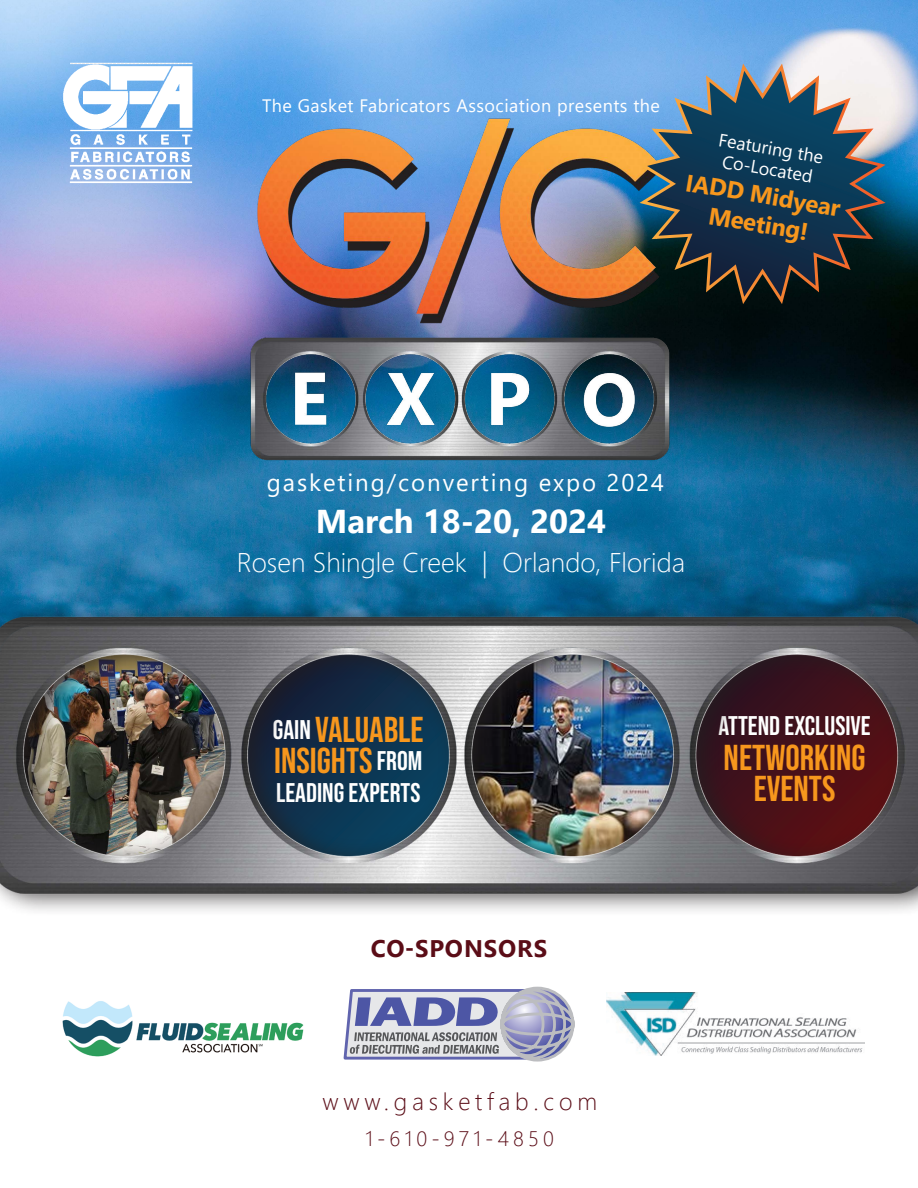
<style>
.page{position:relative;width:918px;height:1188px;background:#fff}
.page>*{position:absolute;margin:0;border:0;box-sizing:border-box;transform-origin:0 0}
.t1{font:36px/31.5px "Bebas Neue";color:#f7971d}
.t2{font:700 33px "Segoe UI";color:#fff}
.t3{font:300 27px "Segoe UI";color:#fff}
.t4{font:27px "Bebas Neue";color:#fff}
.t5{font:24px "Segoe UI";letter-spacing:.08em;color:#fff}
.t6{font:700 24px "Segoe UI";color:#f7971d}
.t7{font:300 24px "Segoe UI";letter-spacing:.2em;color:#5b0d17}
.t8{font:700 24px "Segoe UI";letter-spacing:.035em;color:#5b0d17}
.t9{font:300 21px "Segoe UI";letter-spacing:.2em;color:#5b0d17}
.t10{font:18px "Segoe UI";letter-spacing:.025em;color:#fff}
.s1{font-size:27px;color:#fff}
</style>
<div class="page">
<img style="left:0;top:0;width:918px;height:601px">
<img style="left:240px;top:112px;width:442px;height:372px">
<img style="left:62px;top:1001px;width:242px;height:56px">
<svg style="left:343px;top:986px;width:232px;height:76px;background:#adafc8"></svg>
<img style="left:607px;top:993px;width:258px;height:63px">
<img style="left:54px;top:54px;width:158px;height:153px">
<div style="left:0;top:601px;width:918px;height:316px;background:#231f20;opacity:.75"></div>
<img style="left:0;top:609px;width:918px;height:293px">
<svg style="left:636px;top:60px;width:253px;height:248px;background:#3d5565"></svg>
<p class="t10" style="left:262px;top:89px;width:399px">The Gasket Fabricators Association presents the</p>
<p class="t10" style="left:722px;top:122px;width:107px;rotate:10deg">Featuring the</p>
<p class="t10" style="left:725px;top:144px;width:93px;rotate:10deg">Co-Located</p>
<p class="t6" style="left:690px;top:159px;width:158px;rotate:10deg">IADD Midyear</p>
<p class="t6" style="left:713px;top:192px;width:102px;rotate:10deg">Meeting!</p>
<p class="t5" style="left:267px;top:460px;width:399px">gasketing/converting expo 2024</p>
<p class="t2" style="left:316px;top:490px;width:292px">March 18-20, 2024</p>
<p class="t3" style="left:237px;top:537px;width:450px">Rosen Shingle Creek | Orlando, Florida</p>
<p class="t1" style="left:273px;top:713px;width:152px"><span class="s1">GAIN</span> VALUABLE<br>INSIGHTS <span class="s1">FROM</span></p>
<p class="t4" style="left:276px;top:777px;width:146px">LEADING EXPERTS</p>
<p class="t8" style="left:371px;top:926px;width:178px">CO-SPONSORS</p>
<p class="t7" style="left:322px;top:1079px;width:276px">www.gasketfab.com</p>
<p class="t9" style="left:365px;top:1119px;width:190px">1-610-971-4850</p>
<p class="t4" style="left:718px;top:711px;width:154px">ATTEND EXCLUSIVE</p>
<p class="t1" style="left:724px;top:741px;width:143px">NETWORKING</p>
<p class="t1" style="left:754px;top:773px;width:83px">EVENTS</p>
</div>
